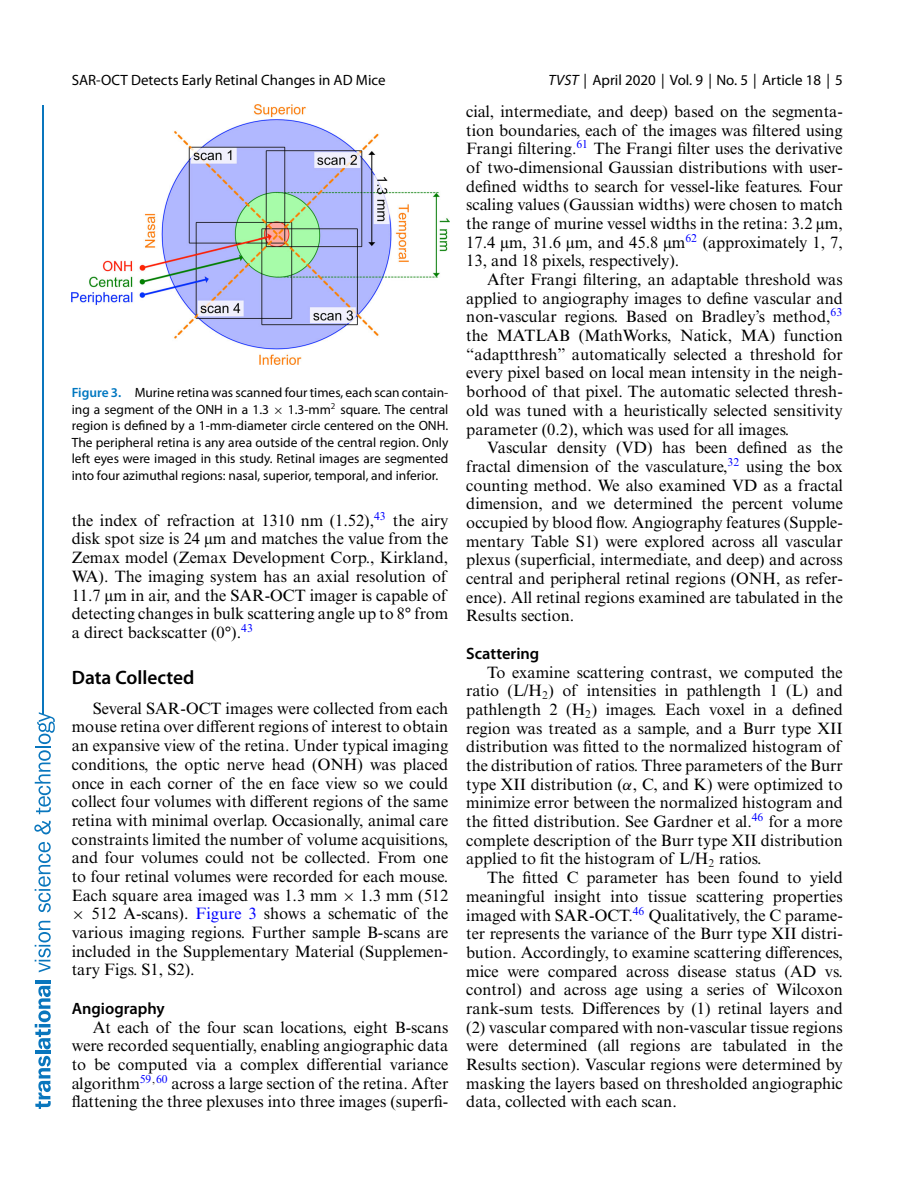
<style>
.page{position:relative;width:918px;height:1188px;background:#fff}
.page>*{position:absolute;margin:0;border:0;box-sizing:border-box;transform-origin:0 0}
.t1{font:600 19.5px "Myriad Pro";color:#000}
.t2{font:16.5px/18.8px "Times NRMT Pro";color:#000;text-align:justify}
.t3{font:600 16.5px "Myriad Pro";color:#000}
.t4{font:15px "Myriad Pro";color:#000}
.t5{font:13.5px/16.5px "Myriad Pro";color:#000;text-align:justify}
.s1{font-style:italic}
.s2{font-weight:600;color:#0077c0}
.s3{font-family:"MTSY"}
.s4{color:#00f}
.s5{font-family:"RMTMI"}
</style>
<div class="page">
<hr style="left:42px;top:105px;width:2px;height:608px;background:#0976bd">
<svg style="left:35px;top:1056px;width:16px;height:53px"></svg>
<hr style="left:35px;top:1051px;width:15px;height:3px;background:#0976bd">
<svg style="left:35px;top:986px;width:16px;height:63px"></svg>
<hr style="left:35px;top:980px;width:15px;height:3px;background:#0976bd">
<svg style="left:35px;top:921px;width:16px;height:51px"></svg>
<svg style="left:35px;top:842px;width:16px;height:70px"></svg>
<svg style="left:34px;top:821px;width:17px;height:13px"></svg>
<svg style="left:35px;top:712px;width:20px;height:102px"></svg>
<img style="left:71px;top:105px;width:378px;height:260px">
<p class="t4" style="left:72px;top:75px;width:315px">SAR-OCT Detects Early Retinal Changes in AD Mice</p>
<p class="t4" style="left:548px;top:75px;width:296px"><span class="s1">TVST</span> | April 2020 | Vol. 9 | No. 5 | Article 18 | 5</p>
<p class="t5" style="left:72px;top:386px;width:378px"><span class="s2">Figure 3.</span> Murine retina was scanned four times, each scan contain&shy;ing a segment of the ONH in a 1.3 <span class="s3">×</span> 1.3-mm<sup>2</sup> square. The central region is defined by a 1-mm-diameter circle centered on the ONH.<br>The peripheral retina is any area outside of the central region. Only left eyes were imaged in this study. Retinal images are segmented into four azimuthal regions: nasal, superior, temporal, and inferior.</p>
<p class="t2" style="left:72px;top:512px;width:378px">the index of refraction at 1310 nm (1.52),<sup>43</sup> the airy disk spot size is 24 μm and matches the value from the Zemax model (Zemax Development Corp., Kirkland, WA). The imaging system has an axial resolution of 11.7 μm in air, and the SAR-OCT imager is capable of detecting changes in bulk scattering angle up to 8° from a direct backscatter (0°).<sup>43</sup></p>
<p class="t1" style="left:72px;top:670px;width:124px">Data Collected</p>
<p class="t2" style="left:72px;top:700px;width:378px;text-indent:21px">Several SAR-OCT images were collected from each mouse retina over different regions of interest to obtain an expansive view of the retina. Under typical imaging conditions, the optic nerve head (ONH) was placed once in each corner of the en face view so we could collect four volumes with different regions of the same retina with minimal overlap. Occasionally, animal care constraints limited the number of volume acquisitions, and four volumes could not be collected. From one to four retinal volumes were recorded for each mouse.<br>Each square area imaged was 1.3 mm <span class="s3">×</span> 1.3 mm (512 <span class="s3">×</span> 512 A-scans). <span class="s4">Figure 3</span> shows a schematic of the various imaging regions. Further sample B-scans are included in the Supplementary Material (Supplemen&shy;tary Figs. S1, S2).</p>
<p class="t3" style="left:72px;top:1002px;width:95px">Angiography</p>
<p class="t2" style="left:72px;top:1019px;width:378px;text-indent:21px">At each of the four scan locations, eight B-scans were recorded sequentially, enabling angiographic data to be computed via a complex differential variance algorithm<sup>59</sup><sup>,</sup><sup>60</sup> across a large section of the retina. After flattening the three plexuses into three images (superfi-</p>
<p class="t2" style="left:466px;top:103px;width:378px">cial, intermediate, and deep) based on the segmenta&shy;tion boundaries, each of the images was filtered using Frangi filtering.<sup>61</sup> The Frangi filter uses the derivative of two-dimensional Gaussian distributions with user&shy;defined widths to search for vessel-like features. Four scaling values (Gaussian widths) were chosen to match the range of murine vessel widths in the retina: 3.2 μm, 17.4 μm, 31.6 μm, and 45.8 μm<sup>62</sup> (approximately 1, 7, 13, and 18 pixels, respectively).</p>
<p class="t2" style="left:466px;top:271px;width:378px;text-indent:21px">After Frangi filtering, an adaptable threshold was applied to angiography images to define vascular and non-vascular regions. Based on Bradley’s method,<sup>63 </sup>the MATLAB (MathWorks, Natick, MA) function “adaptthresh” automatically selected a threshold for every pixel based on local mean intensity in the neigh&shy;borhood of that pixel. The automatic selected thresh&shy;old was tuned with a heuristically selected sensitivity parameter (0.2), which was used for all images.</p>
<p class="t2" style="left:466px;top:440px;width:378px;text-indent:21px">Vascular density (VD) has been defined as the fractal dimension of the vasculature,<sup>32</sup> using the box counting method. We also examined VD as a fractal dimension, and we determined the percent volume occupied by blood flow. Angiography features (Supple&shy;mentary Table S1) were explored across all vascular plexus (superficial, intermediate, and deep) and across central and peripheral retinal regions (ONH, as refer&shy;ence). All retinal regions examined are tabulated in the Results section.</p>
<p class="t3" style="left:466px;top:647px;width:75px">Scattering</p>
<p class="t2" style="left:466px;top:664px;width:378px;text-indent:21px">To examine scattering contrast, we computed the ratio (L/H<sub>2</sub>) of intensities in pathlength 1 (L) and pathlength 2 (H<sub>2</sub>) images. Each voxel in a defined region was treated as a sample, and a Burr type XII distribution was fitted to the normalized histogram of the distribution of ratios. Three parameters of the Burr type XII distribution (<span class="s5">α</span>, C, and K) were optimized to minimize error between the normalized histogram and the fitted distribution. See Gardner et al.<sup>46</sup> for a more complete description of the Burr type XII distribution applied to fit the histogram of L/H<sub>2</sub> ratios.</p>
<p class="t2" style="left:466px;top:870px;width:378px;text-indent:21px">The fitted C parameter has been found to yield meaningful insight into tissue scattering properties imaged with SAR-OCT.<sup>46</sup> Qualitatively, the C parame&shy;ter represents the variance of the Burr type XII distri&shy;bution. Accordingly, to examine scattering differences, mice were compared across disease status (AD vs. control) and across age using a series of Wilcoxon rank-sum tests. Differences by (1) retinal layers and (2) vascular compared with non-vascular tissue regions were determined (all regions are tabulated in the Results section). Vascular regions were determined by masking the layers based on thresholded angiographic data, collected with each scan.</p>
</div>
